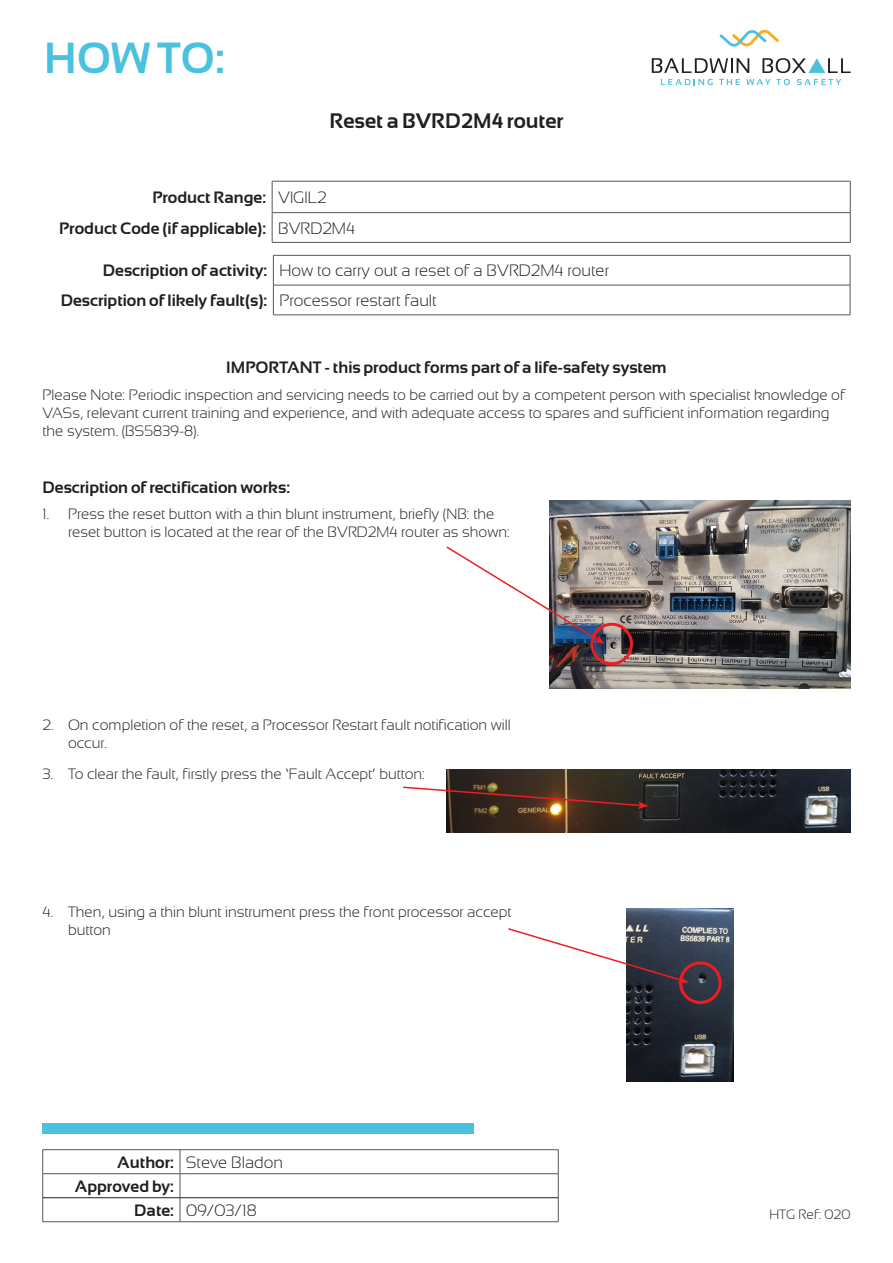
<style>
.page{position:relative;width:893px;height:1263px;background:#fff}
.page>*{position:absolute;margin:0;border:0;box-sizing:border-box;transform-origin:0 0}
.HOW_TO__heading{font:700 43.5px "Sansation";color:#4ac1df}
.t1{font:700 21px "Sansation";color:#231f20}
.Table_text_heading{font:700 16.5px "Sansation";color:#231f20}
.Table_text{font:300 16.5px "Sansation";color:#231f20}
.Table_text_heading_L{font:700 16.5px "Sansation";color:#231f20}
.Description_of_headi{font:700 16.5px "Sansation";color:#231f20}
.Table_text_heading_R{font:700 16.5px "Sansation";color:#231f20}
.NB_text{font:300 15px/18px "Sansation";color:#231f20}
.REF_number{font:300 13.5px "Sansation";color:#231f20}
</style>
<div class="page">
<div style="left:43px;top:1123px;width:431px;height:11px;background:#4ac1df"></div>
<svg style="left:661px;top:79px;width:52px;height:6px"></svg>
<svg style="left:719px;top:79px;width:21px;height:6px"></svg>
<svg style="left:746px;top:79px;width:44px;height:6px"></svg>
<svg style="left:797px;top:79px;width:44px;height:6px"></svg>
<svg style="left:719px;top:30px;width:60px;height:17px"></svg>
<svg style="left:652px;top:58px;width:97px;height:15px"></svg>
<svg style="left:762px;top:58px;width:88px;height:15px"></svg>
<hr style="left:43px;top:1149px;width:137px;height:1px;background:#5b5655">
<hr style="left:180px;top:1149px;width:378px;height:1px;background:#5b5655">
<hr style="left:43px;top:1173px;width:137px;height:1px;background:#5b5655">
<hr style="left:180px;top:1173px;width:378px;height:1px;background:#5b5655">
<svg style="left:42px;top:1150px;width:1px;height:71px"></svg>
<svg style="left:180px;top:1150px;width:1px;height:71px"></svg>
<svg style="left:558px;top:1150px;width:1px;height:71px"></svg>
<hr style="left:43px;top:1221px;width:137px;height:1px;background:#5b5655">
<hr style="left:180px;top:1221px;width:378px;height:1px;background:#5b5655">
<hr style="left:43px;top:1197px;width:137px;height:1px;background:#231f20">
<hr style="left:180px;top:1197px;width:378px;height:1px;background:#231f20">
<img style="left:550px;top:500px;width:300px;height:189px">
<img style="left:446px;top:769px;width:404px;height:63px">
<img style="left:446px;top:545px;width:159px;height:99px">
<div style="left:590px;top:623px;width:43px;height:42px;border:3px solid #ee1d23;border-radius:50%"></div>
<img style="left:627px;top:909px;width:107px;height:173px">
<svg style="left:403px;top:786px;width:245px;height:23px"></svg>
<div style="left:679px;top:961px;width:43px;height:43px;border:3px solid #ee1d23;border-radius:50%"></div>
<svg style="left:508px;top:927px;width:181px;height:56px"></svg>
<hr style="left:272px;top:181px;width:578px;height:1px;background:#5b5655">
<hr style="left:272px;top:181px;width:1px;height:31px;background:#5b5655">
<hr style="left:850px;top:181px;width:1px;height:31px;background:#5b5655">
<hr style="left:272px;top:212px;width:578px;height:1px;background:#5b5655">
<svg style="left:272px;top:213px;width:1px;height:29px"></svg>
<svg style="left:850px;top:213px;width:1px;height:29px"></svg>
<hr style="left:272px;top:242px;width:578px;height:1px;background:#5b5655">
<hr style="left:273px;top:255px;width:577px;height:1px;background:#5b5655">
<hr style="left:850px;top:255px;width:1px;height:30px;background:#5b5655">
<hr style="left:273px;top:285px;width:577px;height:1px;background:#5b5655">
<hr style="left:273px;top:285px;width:1px;height:30px;background:#5b5655">
<hr style="left:850px;top:285px;width:1px;height:30px;background:#5b5655">
<hr style="left:273px;top:255px;width:1px;height:30px;background:#5b5655">
<hr style="left:273px;top:315px;width:577px;height:1px;background:#5b5655">
<p class="HOW_TO__heading" style="left:44px;top:34px;width:182px">HOW TO:</p>
<p class="t1" style="left:329px;top:109px;width:236px">Reset a BVRD2M4 router</p>
<p class="Table_text_heading" style="left:152px;top:188px;width:115px">Product Range:</p>
<p class="Table_text" style="left:278px;top:188px;width:50px">VIGIL2</p>
<p class="Table_text_heading" style="left:59px;top:219px;width:208px">Product Code (if applicable):</p>
<p class="Table_text" style="left:278px;top:219px;width:78px">BVRD2M4</p>
<p class="Table_text_heading" style="left:103px;top:261px;width:166px">Description of activity:</p>
<p class="Table_text" style="left:279px;top:261px;width:331px">How to carry out a reset of a BVRD2M4 router</p>
<p class="Table_text_heading" style="left:61px;top:291px;width:208px">Description of likely fault(s):</p>
<p class="Table_text" style="left:279px;top:291px;width:159px">Processor restart fault</p>
<p class="Table_text_heading_L" style="left:226px;top:359px;width:442px">IMPORTANT - this product forms part of a life-safety system</p>
<p class="NB_text" style="left:43px;top:386px;width:804px">Please Note: Periodic inspection and servicing needs to be carried out by a competent person with specialist knowledge of<br>VASs, relevant current training and experience, and with adequate access to spares and sufficient information regarding the system. (BS5839-8).</p>
<p class="Description_of_headi" style="left:43px;top:478px;width:249px">Description of rectification works:</p>
<p class="NB_text" style="left:68px;top:505px;width:443px;text-indent:-26px">1. Press the reset button with a thin blunt instrument, briefly (NB: the reset button is located at the rear of the BVRD2M4 router as shown:</p>
<p class="NB_text" style="left:68px;top:716px;width:444px;text-indent:-26px">2. On completion of the reset, a Processor Restart fault notification will occur.</p>
<p class="NB_text" style="left:43px;top:764px;width:384px">3. To clear the fault, firstly press the ‘Fault Accept’ button:</p>
<p class="NB_text" style="left:68px;top:903px;width:445px;text-indent:-26px">4. Then, using a thin blunt instrument press the front processor accept button</p>
<p class="Table_text_heading_R" style="left:117px;top:1153px;width:58px">Author:</p>
<p class="Table_text" style="left:186px;top:1153px;width:98px">Steve Bladon</p>
<p class="Table_text_heading_R" style="left:75px;top:1177px;width:101px">Approved by:</p>
<p class="Table_text_heading_R" style="left:134px;top:1201px;width:41px">Date:</p>
<p class="Table_text" style="left:186px;top:1201px;width:72px">09/03/18</p>
<p class="REF_number" style="left:769px;top:1206px;width:83px">HTG Ref: 020</p>
</div>
